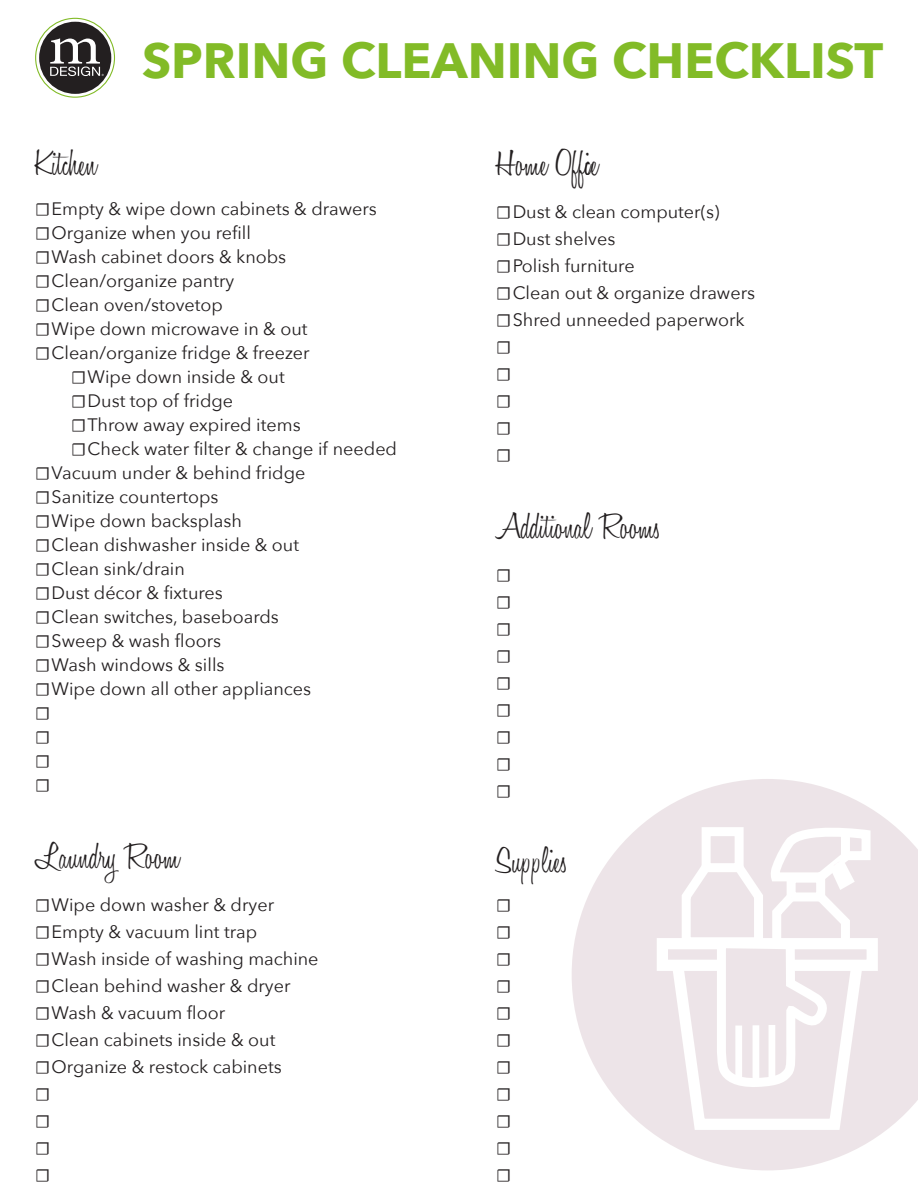
<style>
.page{position:relative;width:918px;height:1188px;background:#fff}
.page>*{position:absolute;margin:0;border:0;box-sizing:border-box;transform-origin:0 0}
.t1{font:700 49.5px "Avenir Next";color:#82bb27}
.t2{font:300 37.5px "Honey Script";color:#231f20}
.t3{font:18px "Avenir Next";color:#231f20}
.t4{font:18px "Minion Pro";color:#231f20}
.s1{font-family:"Minion Pro"}
</style>
<div class="page">
<svg style="left:572px;top:779px;width:346px;height:392px"></svg>
<svg style="left:651px;top:825px;width:232px;height:311px"></svg>
<div style="left:735px;top:1026px;width:7px;height:55px;background:#fff"></div>
<div style="left:753px;top:1025px;width:6px;height:56px;background:#fff"></div>
<div style="left:769px;top:1025px;width:6px;height:56px;background:#fff"></div>
<svg style="left:36px;top:18px;width:79px;height:79px"></svg>
<div style="left:35px;top:18px;width:80px;height:80px;border:1px solid #82bb27;border-radius:50%"></div>
<div style="left:39px;top:22px;width:72px;height:72px;background:#231f20;border-radius:50%"></div>
<svg style="left:50px;top:38px;width:54px;height:38px"></svg>
<p class="t1" style="left:142px;top:18px;width:743px">SPRING CLEANING CHECKLIST</p>
<p class="t2" style="left:35px;top:140px;width:64px">Kitchen</p>
<p class="t3" style="left:35px;top:193px;width:343px"><span class="s1">☐</span>Empty &amp; wipe down cabinets &amp; drawers</p>
<p class="t3" style="left:35px;top:217px;width:217px"><span class="s1">☐</span>Organize when you refill</p>
<p class="t3" style="left:35px;top:241px;width:253px"><span class="s1">☐</span>Wash cabinet doors &amp; knobs</p>
<p class="t3" style="left:35px;top:265px;width:201px"><span class="s1">☐</span>Clean/organize pantry</p>
<p class="t3" style="left:35px;top:289px;width:189px"><span class="s1">☐</span>Clean oven/stovetop</p>
<p class="t3" style="left:35px;top:313px;width:274px"><span class="s1">☐</span>Wipe down microwave in &amp; out</p>
<p class="t3" style="left:35px;top:337px;width:276px"><span class="s1">☐</span>Clean/organize fridge &amp; freezer</p>
<p class="t3" style="left:71px;top:361px;width:215px"><span class="s1">☐</span>Wipe down inside &amp; out</p>
<p class="t3" style="left:71px;top:385px;width:164px"><span class="s1">☐</span>Dust top of fridge</p>
<p class="t3" style="left:71px;top:409px;width:231px"><span class="s1">☐</span>Throw away expired items</p>
<p class="t3" style="left:71px;top:433px;width:328px"><span class="s1">☐</span>Check water filter &amp; change if needed</p>
<p class="t3" style="left:35px;top:457px;width:272px"><span class="s1">☐</span>Vacuum under &amp; behind fridge</p>
<p class="t3" style="left:35px;top:481px;width:185px"><span class="s1">☐</span>Sanitize countertops</p>
<p class="t3" style="left:35px;top:505px;width:208px"><span class="s1">☐</span>Wipe down backsplash</p>
<p class="t3" style="left:35px;top:529px;width:266px"><span class="s1">☐</span>Clean dishwasher inside &amp; out</p>
<p class="t3" style="left:35px;top:553px;width:151px"><span class="s1">☐</span>Clean sink/drain</p>
<p class="t3" style="left:35px;top:577px;width:189px"><span class="s1">☐</span>Dust décor &amp; fixtures</p>
<p class="t3" style="left:35px;top:601px;width:245px"><span class="s1">☐</span>Clean switches, baseboards</p>
<p class="t3" style="left:35px;top:625px;width:188px"><span class="s1">☐</span>Sweep &amp; wash floors</p>
<p class="t3" style="left:35px;top:649px;width:191px"><span class="s1">☐</span>Wash windows &amp; sills</p>
<p class="t3" style="left:35px;top:673px;width:278px"><span class="s1">☐</span>Wipe down all other appliances</p>
<p class="t4" style="left:35px;top:701px;width:17px">☐</p>
<p class="t4" style="left:35px;top:725px;width:17px">☐</p>
<p class="t4" style="left:35px;top:749px;width:17px">☐</p>
<p class="t4" style="left:35px;top:773px;width:17px">☐</p>
<p class="t2" style="left:35px;top:834px;width:146px">Laundry Room</p>
<p class="t3" style="left:35px;top:890px;width:241px"><span class="s1">☐</span>Wipe down washer &amp; dryer</p>
<p class="t3" style="left:35px;top:917px;width:224px"><span class="s1">☐</span>Empty &amp; vacuum lint trap</p>
<p class="t3" style="left:35px;top:944px;width:285px"><span class="s1">☐</span>Wash inside of washing machine</p>
<p class="t3" style="left:35px;top:971px;width:257px"><span class="s1">☐</span>Clean behind washer &amp; dryer</p>
<p class="t3" style="left:35px;top:998px;width:192px"><span class="s1">☐</span>Wash &amp; vacuum floor</p>
<p class="t3" style="left:35px;top:1025px;width:242px"><span class="s1">☐</span>Clean cabinets inside &amp; out</p>
<p class="t3" style="left:35px;top:1052px;width:248px"><span class="s1">☐</span>Organize &amp; restock cabinets</p>
<p class="t4" style="left:35px;top:1083px;width:17px">☐</p>
<p class="t4" style="left:35px;top:1110px;width:17px">☐</p>
<p class="t4" style="left:35px;top:1137px;width:17px">☐</p>
<p class="t4" style="left:35px;top:1164px;width:17px">☐</p>
<p class="t2" style="left:496px;top:140px;width:104px">Home Office</p>
<p class="t3" style="left:496px;top:196px;width:225px"><span class="s1">☐</span>Dust &amp; clean computer(s)</p>
<p class="t3" style="left:496px;top:223px;width:121px"><span class="s1">☐</span>Dust shelves</p>
<p class="t3" style="left:496px;top:250px;width:140px"><span class="s1">☐</span>Polish furniture</p>
<p class="t3" style="left:496px;top:277px;width:260px"><span class="s1">☐</span>Clean out &amp; organize drawers</p>
<p class="t3" style="left:496px;top:304px;width:250px"><span class="s1">☐</span>Shred unneeded paperwork</p>
<p class="t4" style="left:496px;top:335px;width:17px">☐</p>
<p class="t4" style="left:496px;top:362px;width:17px">☐</p>
<p class="t4" style="left:496px;top:389px;width:17px">☐</p>
<p class="t4" style="left:496px;top:416px;width:17px">☐</p>
<p class="t4" style="left:496px;top:443px;width:17px">☐</p>
<p class="t2" style="left:496px;top:504px;width:166px">Additional Rooms</p>
<p class="t4" style="left:496px;top:564px;width:17px">☐</p>
<p class="t4" style="left:496px;top:591px;width:17px">☐</p>
<p class="t4" style="left:496px;top:618px;width:17px">☐</p>
<p class="t4" style="left:496px;top:645px;width:17px">☐</p>
<p class="t4" style="left:496px;top:672px;width:17px">☐</p>
<p class="t4" style="left:496px;top:699px;width:17px">☐</p>
<p class="t4" style="left:496px;top:726px;width:17px">☐</p>
<p class="t4" style="left:496px;top:753px;width:17px">☐</p>
<p class="t4" style="left:496px;top:780px;width:17px">☐</p>
<p class="t2" style="left:496px;top:838px;width:73px">Supplies</p>
<p class="t4" style="left:496px;top:893px;width:17px">☐</p>
<p class="t4" style="left:496px;top:920px;width:17px">☐</p>
<p class="t4" style="left:496px;top:947px;width:17px">☐</p>
<p class="t4" style="left:496px;top:974px;width:17px">☐</p>
<p class="t4" style="left:496px;top:1001px;width:17px">☐</p>
<p class="t4" style="left:496px;top:1028px;width:17px">☐</p>
<p class="t4" style="left:496px;top:1055px;width:17px">☐</p>
<p class="t4" style="left:496px;top:1082px;width:17px">☐</p>
<p class="t4" style="left:496px;top:1109px;width:17px">☐</p>
<p class="t4" style="left:496px;top:1136px;width:17px">☐</p>
<p class="t4" style="left:496px;top:1163px;width:17px">☐</p>
</div>
